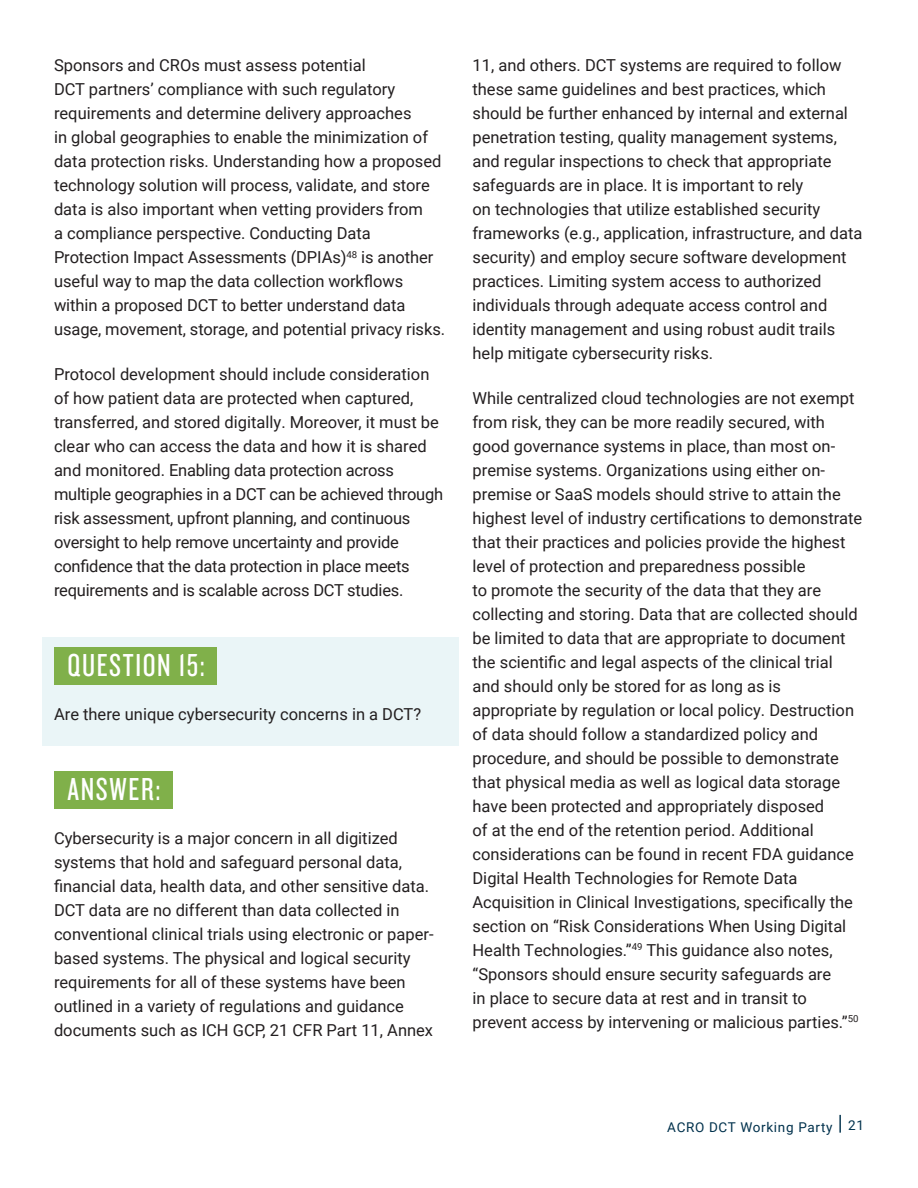
<style>
.page{position:relative;width:918px;height:1188px;background:#fff}
.page>*{position:absolute;margin:0;border:0;box-sizing:border-box;transform-origin:0 0}
.Short_headers{font:33px "Knockout HTF28 Junior Featherwt";letter-spacing:.05em;color:#fff}
.t1{font:16.5px/24px "Roboto";color:#231f20}
.t2{font:13.5px "Roboto";letter-spacing:.05em;color:#00314c}
.s1{font-size:21px}
</style>
<div class="page">
<div style="left:42px;top:637px;width:417px;height:108px;background:#eaf5f7"></div>
<div style="left:54px;top:647px;width:163px;height:37px;background:#80b04a"></div>
<div style="left:54px;top:771px;width:119px;height:38px;background:#80b04a"></div>
<p class="t1" style="left:54px;top:53px;width:393px">Sponsors and CROs must assess potential<br>DCT partners’ compliance with such regulatory requirements and determine delivery approaches<br>in global geographies to enable the minimization of data protection risks. Understanding how a proposed technology solution will process, validate, and store data is also important when vetting providers from<br>a compliance perspective. Conducting Data Protection Impact Assessments (DPIAs)<sup>48</sup> is another useful way to map the data collection workflows within a proposed DCT to better understand data usage, movement, storage, and potential privacy risks.</p>
<p class="t1" style="left:54px;top:361px;width:391px">Protocol development should include consideration of how patient data are protected when captured, transferred, and stored digitally. Moreover, it must be clear who can access the data and how it is shared and monitored. Enabling data protection across multiple geographies in a DCT can be achieved through risk assessment, upfront planning, and continuous oversight to help remove uncertainty and provide confidence that the data protection in place meets requirements and is scalable across DCT studies.</p>
<p class="Short_headers" style="left:68px;top:648px;width:139px">QUESTION 15:</p>
<p class="t1" style="left:54px;top:701px;width:369px">Are there unique cybersecurity concerns in a DCT?</p>
<p class="Short_headers" style="left:68px;top:773px;width:95px">ANSWER:</p>
<p class="t1" style="left:54px;top:826px;width:381px">Cybersecurity is a major concern in all digitized systems that hold and safeguard personal data, financial data, health data, and other sensitive data.<br>DCT data are no different than data collected in conventional clinical trials using electronic or paper&shy;based systems. The physical and logical security requirements for all of these systems have been outlined in a variety of regulations and guidance documents such as ICH GCP, 21 CFR Part 11, Annex</p>
<p class="t1" style="left:472px;top:53px;width:392px">11, and others. DCT systems are required to follow these same guidelines and best practices, which should be further enhanced by internal and external penetration testing, quality management systems, and regular inspections to check that appropriate safeguards are in place. It is important to rely<br>on technologies that utilize established security frameworks (e.g., application, infrastructure, and data security) and employ secure software development practices. Limiting system access to authorized individuals through adequate access control and identity management and using robust audit trails help mitigate cybersecurity risks.</p>
<p class="t1" style="left:472px;top:385px;width:391px">While centralized cloud technologies are not exempt from risk, they can be more readily secured, with good governance systems in place, than most on&shy;premise systems. Organizations using either on&shy;premise or SaaS models should strive to attain the highest level of industry certifications to demonstrate that their practices and policies provide the highest level of protection and preparedness possible<br>to promote the security of the data that they are collecting and storing. Data that are collected should be limited to data that are appropriate to document the scientific and legal aspects of the clinical trial and should only be stored for as long as is appropriate by regulation or local policy. Destruction of data should follow a standardized policy and procedure, and should be possible to demonstrate that physical media as well as logical data storage have been protected and appropriately disposed<br>of at the end of the retention period. Additional considerations can be found in recent FDA guidance Digital Health Technologies for Remote Data Acquisition in Clinical Investigations, specifically the section on “Risk Considerations When Using Digital Health Technologies.”<sup>49</sup> This guidance also notes, “Sponsors should ensure security safeguards are<br>in place to secure data at rest and in transit to prevent access by intervening or malicious parties.”<sup>50</sup></p>
<p class="t2" style="left:667px;top:1118px;width:198px">ACRO DCT Working Party <span class="s1">|</span> 21</p>
</div>
